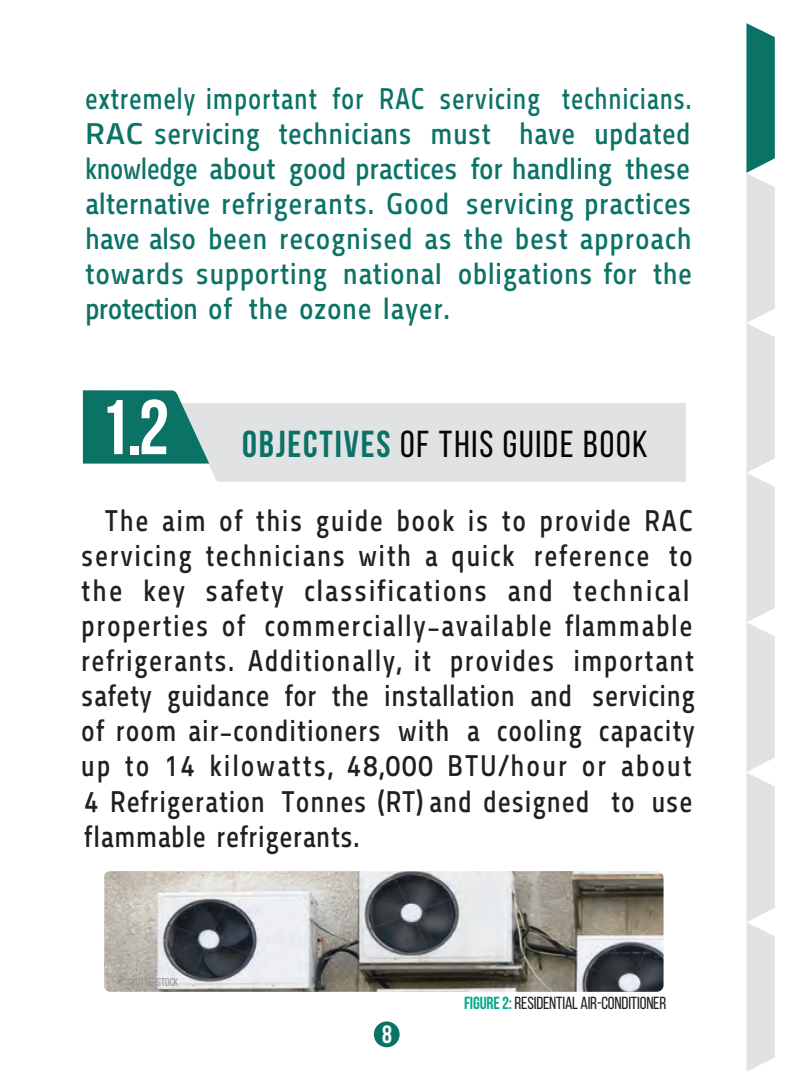
<style>
.page{position:relative;width:787px;height:1092px;background:#fff}
.page>*{position:absolute;margin:0;border:0;box-sizing:border-box;transform-origin:0 0}
.t1{font:39.5px/35.2px "In See Dang";letter-spacing:.02em;color:#231f20;scale:.95 1}
.t2{font:39.5px/35px "In See Dang";letter-spacing:-.005em;color:#0b7266;text-align:justify;scale:.93 1}
.t3{font:37.5px "Bebas Neue";letter-spacing:.05em;color:#040503}
.t4{font:700 25px "Bebas Neue";color:#fff}
.t5{font:17.5px "Bebas Neue";letter-spacing:-.01em;color:#231f20}
.t6{font:11.25px "Bebas Neue";color:#939598}
.s1{font-weight:700;font-size:77.5px;color:#fff}
.s2{font-weight:700;color:#0b7266}
.s3{font-weight:700;color:#00a78b}
</style>
<div class="page">
<div style="left:374px;top:1021px;width:25px;height:26px;background:#0b7266;border-radius:50%"></div>
<svg style="left:746px;top:23px;width:28px;height:1048px;background:#cddada"></svg>
<div style="left:181px;top:403px;width:505px;height:79px;background:#e1e2e4"></div>
<svg style="left:83px;top:390px;width:126px;height:73px;background:#298278"></svg>
<img style="left:104px;top:871px;width:559px;height:120px">
<p class="t2" style="left:85px;top:79px;width:655px">extremely important for RAC servicing technicians.<br>RAC servicing technicians must have updated knowledge about good practices for handling these alternative refrigerants. Good servicing practices have also been recognised as the best approach towards supporting nationaI obligations for the protection of the ozone layer.</p>
<p class="t3" style="left:99px;top:424px;width:550px"><span class="s1">1.2</span> <span class="s2">OBJECTIVES</span> OF THIS GUIDE BOOK</p>
<p class="t1" style="left:80px;top:501px;width:648px;text-indent:24px">The aim of this guide book is to provide RAC servicing technicians with a quick reference to the key safety classifications and technical properties of commercially-available f lammable refrigerants. Additionally, it provides important safety guidance for the installation and servicing of room air-conditioners with a cooling capacity up to 14 kilowatts, 48,000 BTU/hour or about 4 Refrigeration Tonnes (RT) and designed to use f lammable refrigerants.</p>
<p class="t6" style="left:119px;top:976px;width:61px">©SHUTTERSTOCK</p>
<p class="t4" style="left:382px;top:1020px;width:11px">8</p>
<p class="t5" style="left:464px;top:993px;width:204px"><span class="s3">FIGURE 2:</span>RESIDENTIAL AIR-CONDITIONER</p>
</div>
